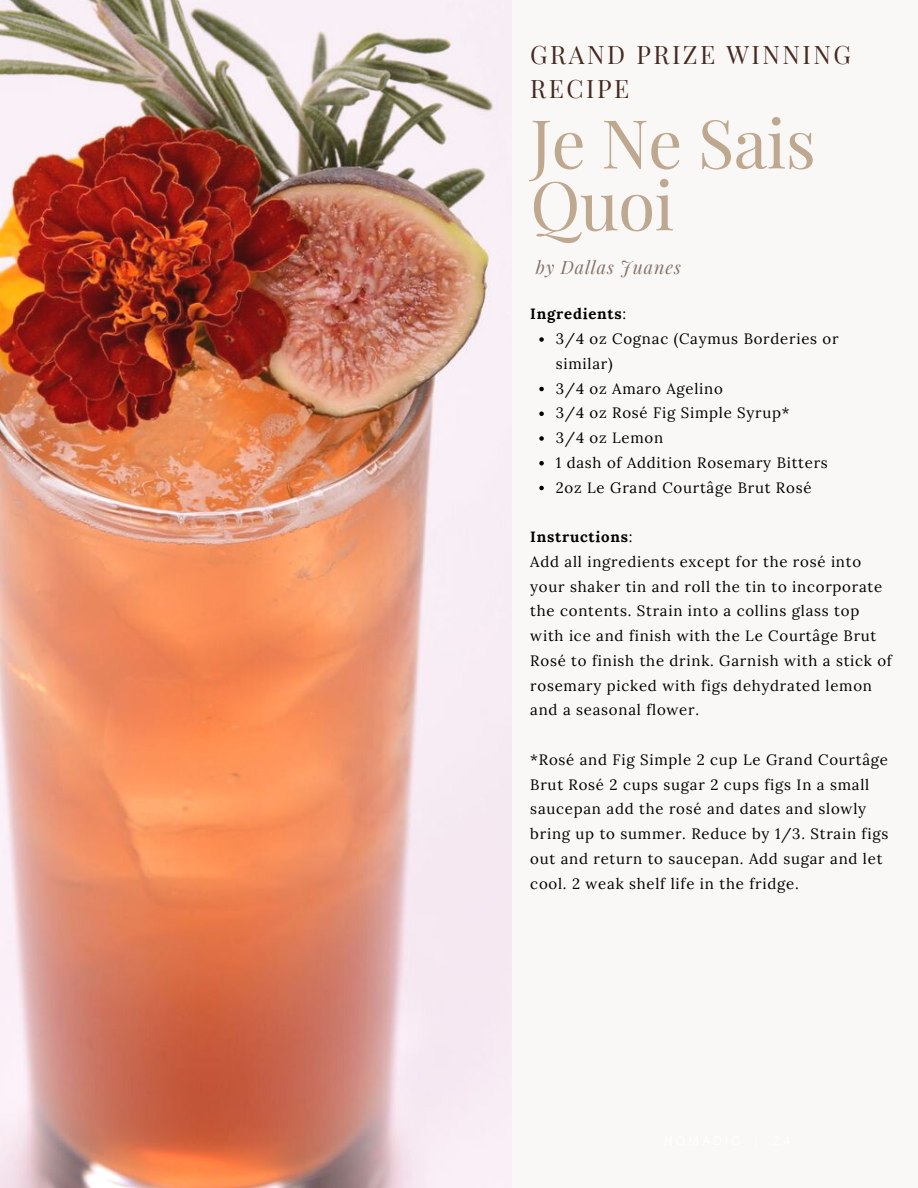
<style>
.page{position:relative;width:918px;height:1188px;background:#faf8f6}
.page>*{position:absolute;margin:0;border:0;box-sizing:border-box;transform-origin:0 0}
.t1{font:67.5px/61.8px "Playfair Display";letter-spacing:-.01em;color:#bfa890}
.t2{font:24.9px/33.8px "Playfair Display SC";letter-spacing:.1em;color:#452a1f}
.t3{font:italic 18px "Playfair Display";letter-spacing:.05em;color:#452a1f}
.t4{font:15px/24.8px "Lora";letter-spacing:.05em;color:#000}
.s1{font-weight:700}
</style>
<div class="page">
<svg style="left:539px;top:337px;width:5px;height:5px"></svg>
<svg style="left:539px;top:387px;width:5px;height:4px"></svg>
<svg style="left:539px;top:412px;width:5px;height:4px"></svg>
<svg style="left:539px;top:436px;width:5px;height:5px"></svg>
<svg style="left:539px;top:461px;width:5px;height:5px"></svg>
<svg style="left:539px;top:486px;width:5px;height:4px"></svg>
<img style="left:0;top:0;width:511px;height:1188px">
<h2 class="t2" style="left:530px;top:37px;width:322px">GRAND PRIZE WINNING<br>RECIPE</h2>
<h1 class="t1" style="left:530px;top:110px;width:287px">Je Ne Sais<br>Quoi</h1>
<p class="t3" style="left:536px;top:255px;width:147px">by Dallas Juanes</p>
<p class="t4" style="left:556px;top:301px;width:284px;text-indent:-25px"><span class="s1">Ingredients</span>:<br>3/4 oz Cognac (Caymus Borderies or similar)<br>3/4 oz Amaro Agelino<br>3/4 oz Rosé Fig Simple Syrup*<br>3/4 oz Lemon<br>1 dash of Addition Rosemary Bitters<br>2oz Le Grand Courtâge Brut Rosé</p>
<p class="t4" style="left:530px;top:524px;width:363px"><span class="s1">Instructions</span>:<br>Add all ingredients except for the rosé into your shaker tin and roll the tin to incorporate the contents. Strain into a collins glass top with ice and finish with the Le Courtâge Brut Rosé to finish the drink. Garnish with a stick of rosemary picked with figs dehydrated lemon and a seasonal flower.</p>
<p class="t4" style="left:530px;top:747px;width:360px">*Rosé and Fig Simple 2 cup Le Grand Courtâge Brut Rosé 2 cups sugar 2 cups figs In a small saucepan add the rosé and dates and slowly bring up to summer. Reduce by 1/3. Strain figs out and return to saucepan. Add sugar and let cool. 2 weak shelf life in the fridge.</p>
</div>
